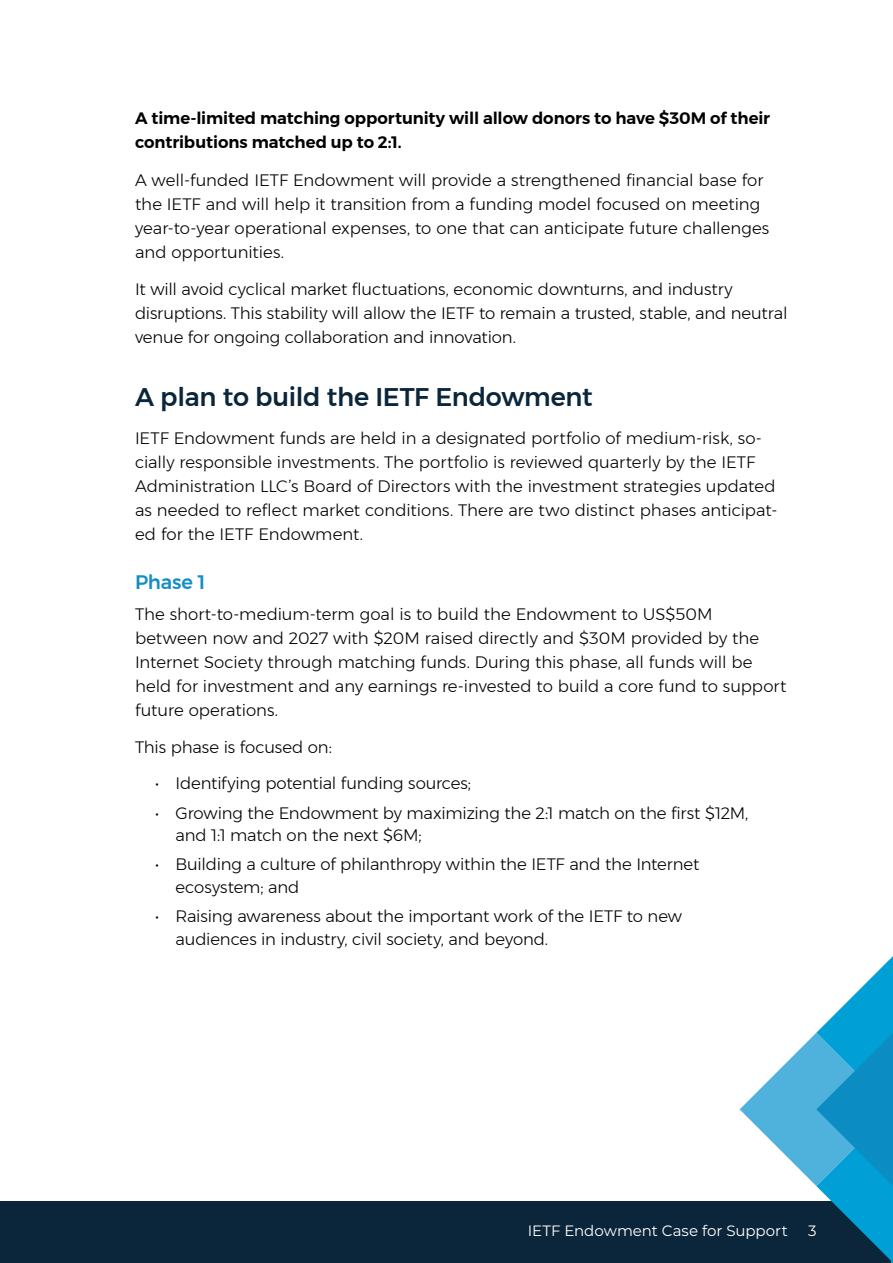
<style>
.page{position:relative;width:893px;height:1263px;background:#fff}
.page>*{position:absolute;margin:0;border:0;box-sizing:border-box;transform-origin:0 0}
.t1{font:500 25.5px "Gontserrat";letter-spacing:-.01em;color:#0b263a}
.t2{font:500 19.5px "Gontserrat";letter-spacing:-.005em;color:#138dc6}
.t3{font:300 16.5px/24px "Gontserrat";letter-spacing:-.005em;color:#000}
.t4{font:600 16.5px/24px "Gontserrat";letter-spacing:-.005em;color:#000}
.t5{font:15px "Montserrat";color:#fff}
</style>
<div class="page">
<div style="left:0;top:1202px;width:893px;height:61px;background:#0b263a"></div>
<svg style="left:740px;top:956px;width:153px;height:305px"></svg>
<hr style="left:891px;top:1231px;width:2px;height:32px;background:#00a0d6">
<p class="t4" style="left:135px;top:106px;width:637px">A time-limited matching opportunity will allow donors to have $30M of their contributions matched up to 2:1.</p>
<p class="t3" style="left:135px;top:167px;width:636px">A well-funded IETF Endowment will provide a strengthened financial base for the IETF and will help it transition from a funding model focused on meeting year-to-year operational expenses, to one that can anticipate future challenges and opportunities.</p>
<p class="t3" style="left:135px;top:277px;width:654px">It will avoid cyclical market fluctuations, economic downturns, and industry disruptions. This stability will allow the IETF to remain a trusted, stable, and neutral venue for ongoing collaboration and innovation.</p>
<h1 class="t1" style="left:135px;top:377px;width:459px">A plan to build the IETF Endowment</h1>
<p class="t3" style="left:135px;top:425px;width:644px">IETF Endowment funds are held in a designated portfolio of medium-risk, so&shy;cially responsible investments. The portfolio is reviewed quarterly by the IETF Administration LLC’s Board of Directors with the investment strategies updated as needed to reflect market conditions. There are two distinct phases anticipat&shy;ed for the IETF Endowment.</p>
<p class="t2" style="left:135px;top:567px;width:72px">Phase 1</p>
<p class="t3" style="left:135px;top:602px;width:653px">The short-to-medium-term goal is to build the Endowment to US$50M between now and 2027 with $20M raised directly and $30M provided by the Internet Society through matching funds. During this phase, all funds will be held for investment and any earnings re-invested to build a core fund to support future operations.</p>
<p class="t3" style="left:135px;top:735px;width:198px">This phase is focused on:</p>
<p class="t3" style="left:155px;top:771px;width:317px">• Identifying potential funding sources;</p>
<p class="t3" style="left:175px;top:801px;width:574px;line-height:22.5px;text-indent:-20px">• Growing the Endowment by maximizing the 2:1 match on the first $12M, and 1:1 match on the next $6M;</p>
<p class="t3" style="left:175px;top:853px;width:525px;line-height:22.5px;text-indent:-20px">• Building a culture of philanthropy within the IETF and the Internet ecosystem; and</p>
<p class="t3" style="left:175px;top:905px;width:508px;line-height:22.5px;text-indent:-20px">• Raising awareness about the important work of the IETF to new audiences in industry, civil society, and beyond.</p>
<p class="t5" style="left:528px;top:1220px;width:262px">IETF Endowment Case for Support</p>
<p class="t5" style="left:808px;top:1220px;width:10px">3</p>
</div>
